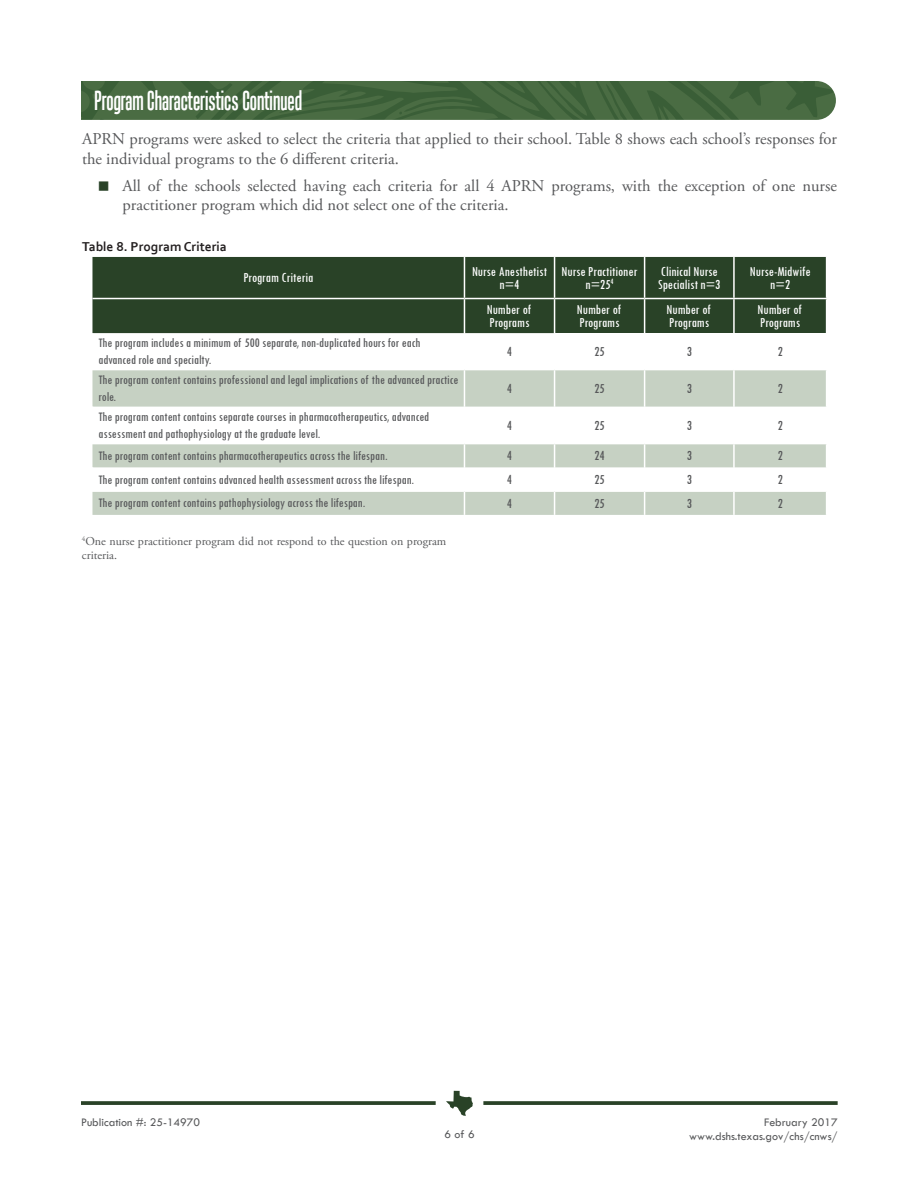
<style>
.page{position:relative;width:918px;height:1188px;background:#fff}
.page>*{position:absolute;margin:0;border:0;box-sizing:border-box;transform-origin:0 0}
.t1{font:27px "Tandelle";color:#fff}
.t2{font:16.5px/19.8px "Adobe Garamond Pro";color:#57585a}
.t3{font:condensed 14.25px/13.5px "Tw Cen";color:#fff}
.t4{font:condensed 14.25px "Tw Cen";color:#57585a}
.t5{font:condensed 13.5px/16.2px "Tw Cen";color:#57585a}
.t6{font:700 13.5px "Corbel";color:#231f20}
.t7{font:12px/14.4px "Adobe Garamond Pro";color:#57585a}
.t8{font:12px "Tw Cen";color:#57585a}
</style>
<div class="page">
<svg style="left:81px;top:1101px;width:355px;height:4px"></svg>
<svg style="left:446px;top:1091px;width:27px;height:25px"></svg>
<svg style="left:483px;top:1101px;width:355px;height:4px"></svg>
<div style="left:92px;top:257px;width:734px;height:76px;background:#294227"></div>
<div style="left:555px;top:299px;width:90px;height:34px;background:#294227"></div>
<div style="left:645px;top:299px;width:89px;height:34px;background:#294227"></div>
<div style="left:734px;top:299px;width:93px;height:34px;background:#294227"></div>
<svg style="left:92px;top:370px;width:734px;height:145px;fill:#c6d1c3"></svg>
<hr style="left:92px;top:407px;width:1px;height:36px;background:#fff">
<hr style="left:464px;top:407px;width:1px;height:36px;background:#fff">
<hr style="left:554px;top:407px;width:1px;height:36px;background:#fff">
<hr style="left:644px;top:407px;width:1px;height:36px;background:#fff">
<hr style="left:733px;top:407px;width:2px;height:36px;background:#fff">
<hr style="left:464px;top:370px;width:1px;height:37px;background:#fff">
<hr style="left:554px;top:370px;width:1px;height:37px;background:#fff">
<hr style="left:644px;top:370px;width:1px;height:37px;background:#fff">
<hr style="left:733px;top:370px;width:2px;height:37px;background:#fff">
<hr style="left:92px;top:443px;width:372px;height:1px;background:#fff">
<hr style="left:464px;top:443px;width:91px;height:1px;background:#fff">
<hr style="left:555px;top:443px;width:90px;height:1px;background:#fff">
<hr style="left:645px;top:443px;width:89px;height:1px;background:#fff">
<hr style="left:734px;top:443px;width:93px;height:1px;background:#fff">
<hr style="left:733px;top:444px;width:2px;height:23px;background:#fff">
<hr style="left:733px;top:492px;width:2px;height:23px;background:#fff">
<svg style="left:92px;top:467px;width:1px;height:23px"></svg>
<svg style="left:464px;top:444px;width:1px;height:71px"></svg>
<svg style="left:554px;top:444px;width:1px;height:71px"></svg>
<svg style="left:644px;top:444px;width:1px;height:71px"></svg>
<hr style="left:733px;top:467px;width:2px;height:23px;background:#fff">
<hr style="left:92px;top:490px;width:372px;height:2px;background:#fff">
<hr style="left:464px;top:490px;width:91px;height:2px;background:#fff">
<hr style="left:555px;top:490px;width:90px;height:2px;background:#fff">
<hr style="left:645px;top:490px;width:89px;height:2px;background:#fff">
<hr style="left:734px;top:490px;width:93px;height:2px;background:#fff">
<hr style="left:464px;top:257px;width:1px;height:41px;background:#fff">
<hr style="left:554px;top:257px;width:1px;height:41px;background:#fff">
<hr style="left:644px;top:257px;width:1px;height:41px;background:#fff">
<hr style="left:733px;top:257px;width:2px;height:41px;background:#fff">
<hr style="left:92px;top:298px;width:372px;height:1px;background:#fff">
<hr style="left:464px;top:298px;width:91px;height:1px;background:#fff">
<hr style="left:464px;top:299px;width:1px;height:34px;background:#fff">
<hr style="left:555px;top:298px;width:90px;height:1px;background:#fff">
<hr style="left:554px;top:299px;width:1px;height:34px;background:#fff">
<hr style="left:645px;top:298px;width:89px;height:1px;background:#fff">
<hr style="left:644px;top:299px;width:1px;height:34px;background:#fff">
<hr style="left:734px;top:298px;width:93px;height:1px;background:#fff">
<hr style="left:733px;top:299px;width:2px;height:34px;background:#fff">
<hr style="left:826px;top:299px;width:1px;height:34px;background:#fff">
<svg style="left:81px;top:81px;width:755px;height:39px;background:#456840"></svg>
<h1 class="t1" style="left:94px;top:85px;width:209px">Program Characteristics Continued</h1>
<p class="t2" style="left:82px;top:130px;width:756px">APRN programs were asked to select the criteria that applied to their school. Table 8 shows each school’s responses for the individual programs to the 6 different criteria.</p>
<p class="t2" style="left:123px;top:176px;width:716px">All of the schools selected having each criteria for all 4 APRN programs, with the exception of one nurse practitioner program which did not select one of the criteria.</p>
<p class="t6" style="left:82px;top:238px;width:146px">Table 8. Program Criteria</p>
<p class="t3" style="left:243px;top:271px;width:72px">Program Criteria</p>
<p class="t3" style="left:472px;top:264px;width:76px;text-align:center">Nurse Anesthetist n=4</p>
<p class="t3" style="left:562px;top:264px;width:77px;text-align:center">Nurse Practitioner n=25<sup>4</sup></p>
<p class="t3" style="left:658px;top:264px;width:64px">Clinical Nurse<br>Specialist n=3</p>
<p class="t3" style="left:750px;top:264px;width:62px;text-align:center">Nurse-Midwife n=2</p>
<p class="t3" style="left:487px;top:302px;width:46px">Number of<br>Programs</p>
<p class="t3" style="left:577px;top:302px;width:46px">Number of<br>Programs</p>
<p class="t3" style="left:667px;top:302px;width:46px">Number of<br>Programs</p>
<p class="t3" style="left:758px;top:302px;width:46px">Number of<br>Programs</p>
<p class="t5" style="left:98px;top:335px;width:323px">The program includes a minimum of 500 separate, non-duplicated hours for each advanced role and specialty.</p>
<p class="t4" style="left:507px;top:343px;width:7px">4</p>
<p class="t4" style="left:594px;top:343px;width:12px">25</p>
<p class="t4" style="left:687px;top:343px;width:7px">3</p>
<p class="t4" style="left:778px;top:343px;width:7px">2</p>
<p class="t5" style="left:98px;top:372px;width:361px">The program content contains professional and legal implications of the advanced practice role.</p>
<p class="t4" style="left:507px;top:380px;width:7px">4</p>
<p class="t4" style="left:594px;top:380px;width:12px">25</p>
<p class="t4" style="left:687px;top:380px;width:7px">3</p>
<p class="t4" style="left:778px;top:380px;width:7px">2</p>
<p class="t5" style="left:98px;top:409px;width:332px">The program content contains separate courses in pharmacotherapeutics, advanced assessment and pathophysiology at the graduate level.</p>
<p class="t4" style="left:507px;top:417px;width:7px">4</p>
<p class="t4" style="left:594px;top:417px;width:12px">25</p>
<p class="t4" style="left:687px;top:417px;width:7px">3</p>
<p class="t4" style="left:778px;top:417px;width:7px">2</p>
<p class="t5" style="left:98px;top:447px;width:291px">The program content contains pharmacotherapeutics across the lifespan.</p>
<p class="t4" style="left:507px;top:447px;width:7px">4</p>
<p class="t4" style="left:594px;top:447px;width:12px">24</p>
<p class="t4" style="left:687px;top:447px;width:7px">3</p>
<p class="t4" style="left:778px;top:447px;width:7px">2</p>
<p class="t5" style="left:98px;top:471px;width:317px">The program content contains advanced health assessment across the lifespan.</p>
<p class="t4" style="left:507px;top:471px;width:7px">4</p>
<p class="t4" style="left:594px;top:471px;width:12px">25</p>
<p class="t4" style="left:687px;top:471px;width:7px">3</p>
<p class="t4" style="left:778px;top:471px;width:7px">2</p>
<p class="t5" style="left:98px;top:495px;width:268px">The program content contains pathophysiology across the lifespan.</p>
<p class="t4" style="left:507px;top:495px;width:7px">4</p>
<p class="t4" style="left:594px;top:495px;width:12px">25</p>
<p class="t4" style="left:687px;top:495px;width:7px">3</p>
<p class="t4" style="left:778px;top:495px;width:7px">2</p>
<p class="t7" style="left:82px;top:534px;width:366px"><sup>4</sup>One nurse practitioner program did not respond to the question on program criteria.</p>
<p class="t8" style="left:81px;top:1115px;width:121px">Publication #: 25-14970</p>
<p class="t8" style="left:764px;top:1115px;width:75px">February 2017</p>
<p class="t8" style="left:444px;top:1127px;width:32px">6 of 6</p>
<p class="t8" style="left:689px;top:1129px;width:150px">www.dshs.texas.gov/chs/cnws/</p>
</div>
